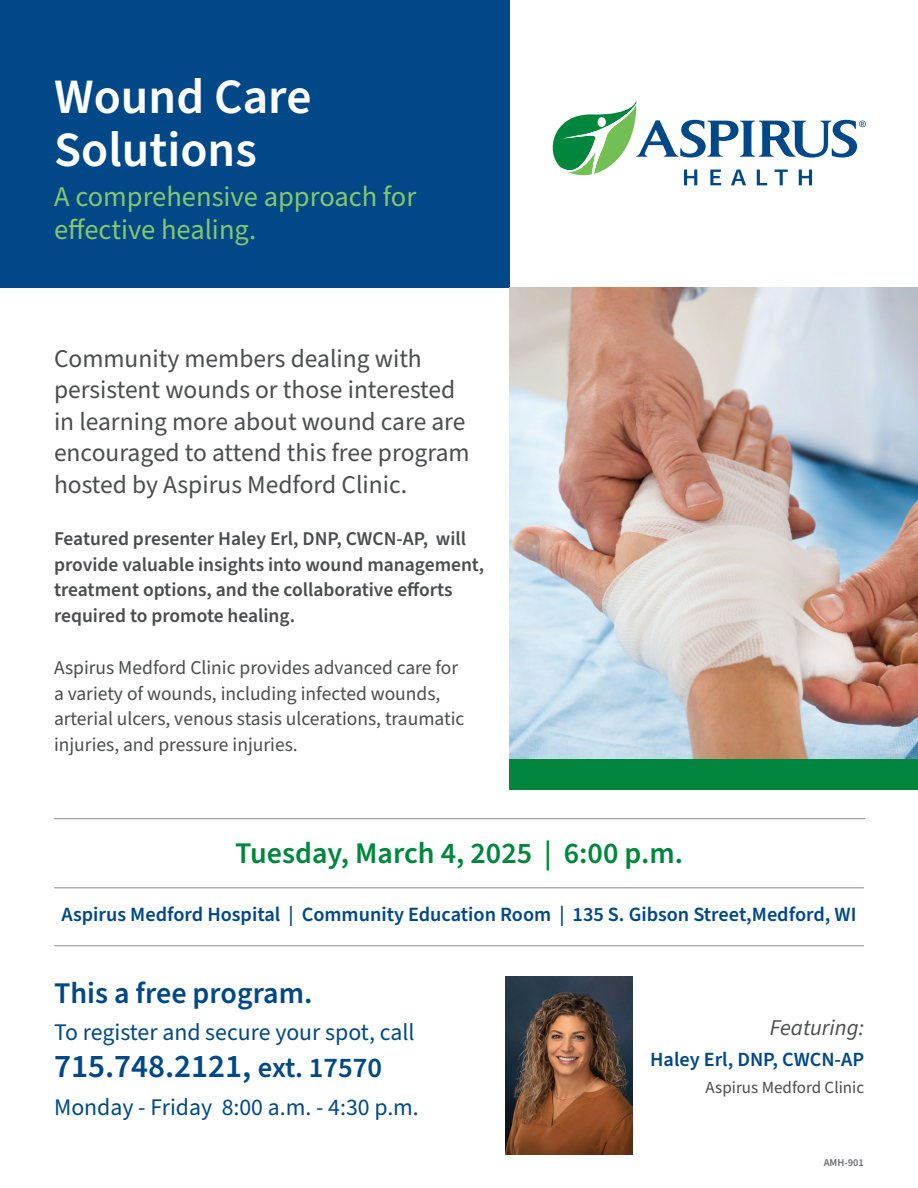
<style>
.page{position:relative;width:918px;height:1188px;background:#fff}
.page>*{position:absolute;margin:0;border:0;box-sizing:border-box;transform-origin:0 0}
.t1{font:600 49.5px/52.5px "Source Sans Pro";color:#fff}
.t2{font:600 33px "Source Sans Pro";color:#004888}
.t3{font:600 30px "Source Sans Pro";color:#00873d}
.t4{font:600 30px "Source Sans Pro";color:#004888}
.t5{font:28.5px/33px "Source Sans Pro";color:#86c76c}
.t6{font:25.5px/31.5px "Source Sans Pro";color:#4b4c4d}
.t7{font:23.7px "Source Sans Pro";color:#004888}
.t8{font:italic 22.5px "Source Sans Pro";color:#4b4c4d}
.t9{font:600 20.25px "Source Sans Pro";color:#004888}
.t10{font:600 20.1px "Source Sans Pro";color:#004888}
.t11{font:19.5px/25.5px "Source Sans Pro";color:#4b4c4d}
.t12{font:600 19.5px/25.5px "Source Sans Pro";color:#4b4c4d}
.t13{font:16.95px "Source Sans Pro";color:#4b4c4d}
.t14{font:600 10.5px "Source Sans Pro";color:#6c6d70}
.s1{font-size:28.5px}
</style>
<div class="page">
<div style="left:0;top:0;width:510px;height:287px;background:#004888"></div>
<img style="left:510px;top:287px;width:408px;height:473px">
<svg style="left:553px;top:101px;width:313px;height:84px"></svg>
<div style="left:510px;top:760px;width:408px;height:30px;background:#00873d"></div>
<hr style="left:54px;top:818px;width:811px;height:1px;background:#8a8c8f">
<img style="left:506px;top:977px;width:127px;height:178px">
<hr style="left:54px;top:888px;width:810px;height:1px;background:#8a8c8f">
<hr style="left:54px;top:945px;width:810px;height:1px;background:#8a8c8f">
<h1 class="t1" style="left:54px;top:72px;width:259px">Wound Care<br>Solutions</h1>
<h3 class="t5" style="left:54px;top:181px;width:364px">A comprehensive approach for effective healing.</h3>
<h3 class="t6" style="left:54px;top:343px;width:417px">Community members dealing with persistent wounds or those interested in learning more about wound care are encouraged to attend this free program hosted by Aspirus Medford Clinic.</h3>
<p class="t12" style="left:54px;top:527px;width:432px">Featured presenter Haley Erl, DNP, CWCN-AP, will provide valuable insights into wound management, treatment options, and the collaborative efforts required to promote healing.</p>
<p class="t11" style="left:54px;top:656px;width:412px">Aspirus Medford Clinic provides advanced care for a variety of wounds, including infected wounds, arterial ulcers, venous stasis ulcerations, traumatic injuries, and pressure injuries.</p>
<h3 class="t3" style="left:235px;top:833px;width:450px">Tuesday, March 4, 2025 | 6:00 p.m.</h3>
<p class="t9" style="left:61px;top:901px;width:797px">Aspirus Medford Hospital | Community Education Room | 135 S. Gibson Street,Medford, WI</p>
<h3 class="t4" style="left:54px;top:973px;width:260px">This a free program.</h3>
<p class="t7" style="left:54px;top:1016px;width:362px">To register and secure your spot, call</p>
<h2 class="t2" style="left:54px;top:1044px;width:330px">715.748.2121, <span class="s1">ext. 17570</span></h2>
<p class="t7" style="left:54px;top:1091px;width:366px">Monday - Friday 8:00 a.m. - 4:30 p.m.</p>
<p class="t8" style="left:770px;top:1012px;width:96px">Featuring:</p>
<p class="t10" style="left:650px;top:1046px;width:215px">Haley Erl, DNP, CWCN-AP</p>
<p class="t13" style="left:706px;top:1076px;width:160px">Aspirus Medford Clinic</p>
<p class="t14" style="left:824px;top:1155px;width:42px">AMH-901</p>
</div>
